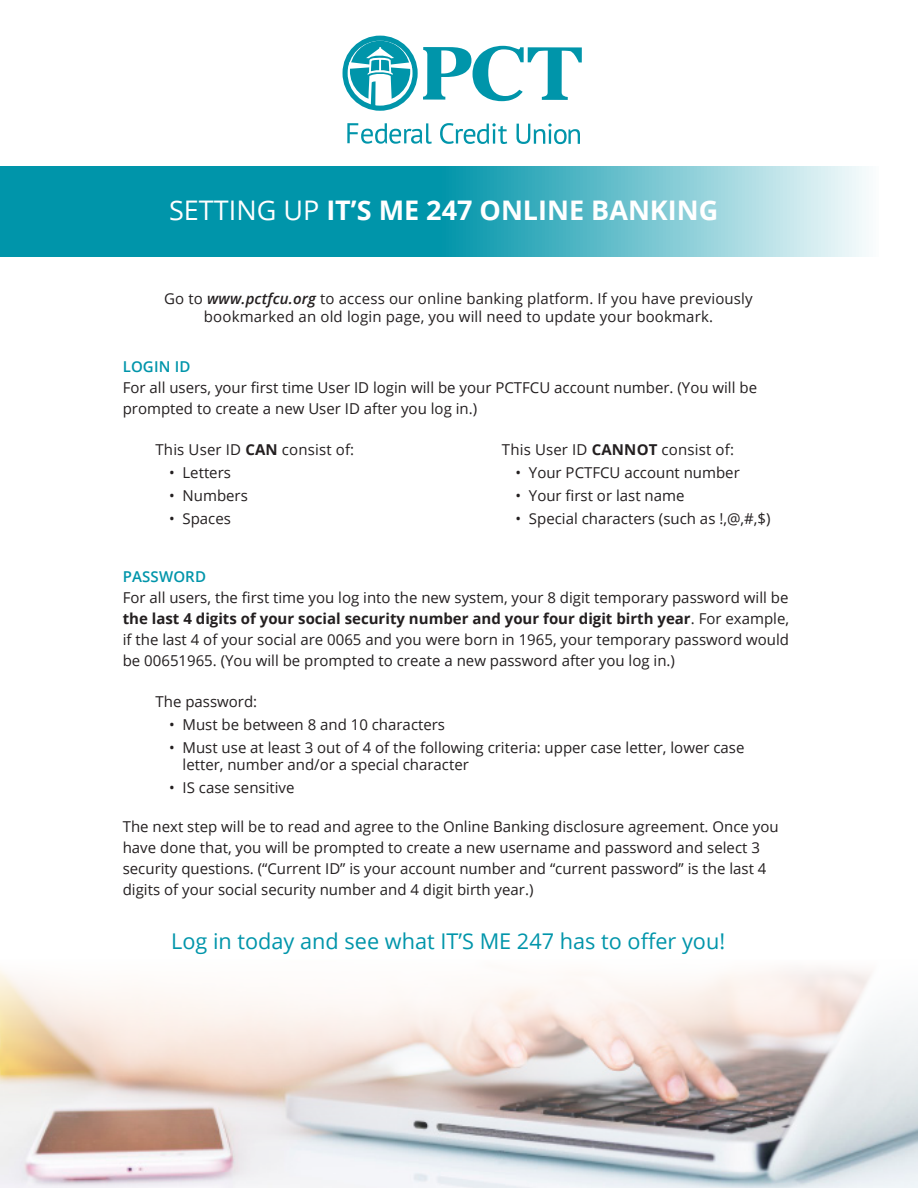
<style>
.page{position:relative;width:918px;height:1188px;background:#fff}
.page>*{position:absolute;margin:0;border:0;box-sizing:border-box;transform-origin:0 0}
.t1{font:700 27px "Open Sans";color:#fff}
.t2{font:21.75px "Open Sans";color:#0095aa}
.t3{font:15px/21px "Open Sans";color:#231f20}
.t4{font:600 15px "Open Sans";letter-spacing:.01em;color:#0095aa}
.s1{font-weight:400}
.s2{font-weight:600;font-style:italic}
.s3{font-weight:700}
</style>
<div class="page">
<img style="left:0;top:968px;width:918px;height:220px">
<svg style="left:1px;top:166px;width:865px;height:91px;background:#3cadbd"></svg>
<svg style="left:347px;top:123px;width:85px;height:21px"></svg>
<svg style="left:440px;top:123px;width:67px;height:21px"></svg>
<svg style="left:517px;top:123px;width:63px;height:21px"></svg>
<svg style="left:423px;top:46px;width:159px;height:55px"></svg>
<div style="left:350px;top:41px;width:60px;height:60px;background:#0095aa;border-radius:50%"></div>
<div style="left:342px;top:36px;width:76px;height:75px;border:5px solid #0095aa;border-radius:50%"></div>
<svg style="left:348px;top:47px;width:64px;height:60px"></svg>
<p class="t1" style="left:169px;top:191px;width:551px"><span class="s1">SETTING UP</span> IT’S ME 247 ONLINE BANKING</p>
<p class="t3" style="left:164px;top:289px;width:590px;line-height:18px;text-align:center">Go to <span class="s2">www.pctfcu.org</span> to access our online banking platform. If you have previously bookmarked an old login page, you will need to update your bookmark.</p>
<p class="t4" style="left:123px;top:356px;width:69px">LOGIN ID</p>
<p class="t3" style="left:123px;top:377px;width:636px">For all users, your first time User ID login will be your PCTFCU account number. (You will be prompted to create a new User ID after you log in.)</p>
<p class="t3" style="left:156px;top:438px;width:200px">This User ID <span class="s3">CAN</span> consist of:</p>
<p class="t3" style="left:169px;top:462px;width:63px">• Letters</p>
<p class="t3" style="left:169px;top:485px;width:80px">• Numbers</p>
<p class="t3" style="left:169px;top:508px;width:63px">• Spaces</p>
<p class="t3" style="left:502px;top:438px;width:234px">This User ID <span class="s3">CANNOT</span> consist of:</p>
<p class="t3" style="left:515px;top:462px;width:226px">• Your PCTFCU account number</p>
<p class="t3" style="left:515px;top:485px;width:171px">• Your first or last name</p>
<p class="t3" style="left:515px;top:508px;width:257px">• Special characters (such as !,@,#,$)</p>
<p class="t4" style="left:123px;top:566px;width:85px">PASSWORD</p>
<p class="t3" style="left:123px;top:587px;width:668px;text-align:justify">For all users, the first time you log into the new system, your 8 digit temporary password will be <span class="s3">the last 4 digits of your social security number and your four digit birth year</span>. For example, if the last 4 of your social are 0065 and you were born in 1965, your temporary password would be 00651965. (You will be prompted to create a new password after you log in.)</p>
<p class="t3" style="left:156px;top:691px;width:103px">The password:</p>
<p class="t3" style="left:169px;top:714px;width:278px">• Must be between 8 and 10 characters</p>
<p class="t3" style="left:183px;top:739px;width:563px;line-height:16.5px;text-indent:-14px">• Must use at least 3 out of 4 of the following criteria: upper case letter, lower case letter, number and/or a special character</p>
<p class="t3" style="left:169px;top:777px;width:127px">• IS case sensitive</p>
<p class="t3" style="left:123px;top:816px;width:657px">The next step will be to read and agree to the Online Banking disclosure agreement. Once you have done that, you will be prompted to create a new username and password and select 3 security questions. (“Current ID” is your account number and “current password” is the last 4 digits of your social security number and 4 digit birth year.)</p>
<p class="t2" style="left:171px;top:926px;width:555px">Log in today and see what IT’S ME 247 has to offer you!</p>
</div>
